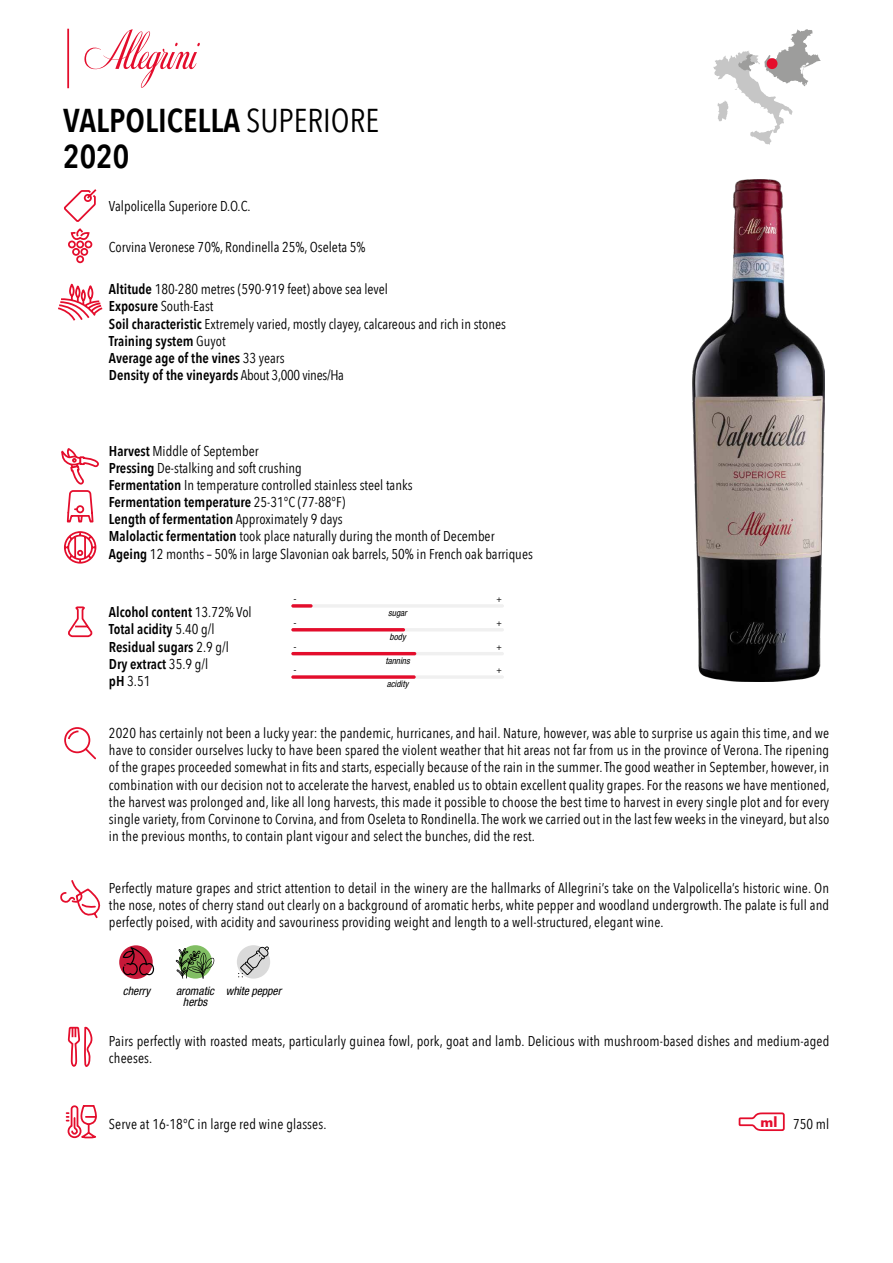
<style>
.page{position:relative;width:893px;height:1263px;background:#fff}
.page>*{position:absolute;margin:0;border:0;box-sizing:border-box;transform-origin:0 0}
.t1{font:600 33px/36px "Avenir Next Condensed";color:#000}
.t2{font:14.25px/17.1px "Avenir Next Condensed";color:#000}
.t3{font:600 14.25px/17.1px "Avenir Next Condensed";color:#000}
.t4{font:italic condensed 11.7px/10.8px "Helvetica Neue LT Std";color:#000;text-align:center}
.t5{font:italic condensed 9px "Helvetica Neue LT Std";color:#000}
.t6{font:condensed 9px "Helvetica Neue LT Std";color:#000}
.s1{font-weight:400}
.s2{font-weight:600}
.s3{font-family:"Futura";font-weight:700;font-size:12.9px;color:#e40d2c}
</style>
<div class="page">
<svg style="left:84px;top:29px;width:116px;height:59px"></svg>
<svg style="left:64px;top:189px;width:33px;height:75px"></svg>
<svg style="left:58px;top:283px;width:45px;height:38px"></svg>
<svg style="left:64px;top:727px;width:32px;height:33px"></svg>
<svg style="left:60px;top:880px;width:41px;height:39px"></svg>
<svg style="left:65px;top:1026px;width:32px;height:113px"></svg>
<hr style="left:67px;top:29px;width:2px;height:59px;background:#e40d2c">
<svg style="left:738px;top:1112px;width:47px;height:19px"></svg>
<svg style="left:713px;top:29px;width:108px;height:116px"></svg>
<svg style="left:68px;top:606px;width:25px;height:32px"></svg>
<hr style="left:291px;top:604px;width:213px;height:4px;background:#f0f0f0;border-radius:2px">
<hr style="left:291px;top:628px;width:213px;height:3px;background:#f0f0f0;border-radius:2px">
<hr style="left:291px;top:652px;width:213px;height:3px;background:#f0f0f0;border-radius:2px">
<svg style="left:291px;top:604px;width:22px;height:4px"></svg>
<hr style="left:291px;top:628px;width:114px;height:3px;background:#e40d2c;border-radius:2px">
<hr style="left:291px;top:652px;width:125px;height:3px;background:#e40d2c;border-radius:2px">
<hr style="left:291px;top:675px;width:213px;height:4px;background:#f0f0f0;border-radius:2px">
<svg style="left:291px;top:675px;width:125px;height:4px"></svg>
<svg style="left:61px;top:448px;width:38px;height:116px"></svg>
<div style="left:179px;top:945px;width:33px;height:33px;background:#81be63;border-radius:50%"></div>
<svg style="left:237px;top:945px;width:33px;height:33px"></svg>
<svg style="left:238px;top:946px;width:31px;height:31px"></svg>
<img style="left:692px;top:180px;width:133px;height:502px">
<svg style="left:119px;top:945px;width:34px;height:34px"></svg>
<svg style="left:123px;top:947px;width:31px;height:29px"></svg>
<svg style="left:176px;top:948px;width:38px;height:31px"></svg>
<h1 class="t1" style="left:63px;top:101px;width:318px">VALPOLICELLA <span class="s1">SUPERIORE<br></span>2020</h1>
<p class="t2" style="left:109px;top:196px;width:143px">Valpolicella Superiore D.O.C.</p>
<p class="t2" style="left:109px;top:238px;width:258px">Corvina Veronese 70%, Rondinella 25%, Oseleta 5%</p>
<p class="t2" style="left:109px;top:280px;width:399px"><span class="s2">Altitude</span> 180-280 metres (590-919 feet) above sea level<br><span class="s2">Exposure</span> South-East<br><span class="s2">Soil characteristic</span> Extremely varied, mostly clayey, calcareous and rich in stones <span class="s2">Training system</span> Guyot<br><span class="s2">Average age of the vines</span> 33 years<br><span class="s2">Density of the vineyards</span> About 3,000 vines/Ha</p>
<p class="t2" style="left:109px;top:442px;width:425px"><span class="s2">Harvest</span> Middle of September<br><span class="s2">Pressing</span> De-stalking and soft crushing<br><span class="s2">Fermentation</span> In temperature controlled stainless steel tanks<br><span class="s2">Fermentation temperature</span> 25-31°C (77-88°F)<br><span class="s2">Length of fermentation</span> Approximately 9 days<br><span class="s2">Malolactic fermentation</span> took place naturally during the month of December <span class="s2">Ageing</span> 12 months – 50% in large Slavonian oak barrels, 50% in French oak barriques</p>
<p class="t6" style="left:293px;top:594px;width:5px">-</p>
<p class="t6" style="left:496px;top:594px;width:7px">+</p>
<p class="t3" style="left:109px;top:603px;width:144px">Alcohol content <span class="s1">13.72% Vol<br></span>Total acidity <span class="s1">5.40 g/l<br></span>Residual sugars <span class="s1">2.9 g/l<br></span>Dry extract <span class="s1">35.9 g/l<br></span>pH <span class="s1">3.51</span></p>
<p class="t5" style="left:388px;top:608px;width:20px">sugar</p>
<p class="t6" style="left:496px;top:618px;width:7px">+</p>
<p class="t6" style="left:293px;top:618px;width:5px">-</p>
<p class="t5" style="left:390px;top:632px;width:18px">body</p>
<p class="t5" style="left:385px;top:655px;width:26px">tannins</p>
<p class="t6" style="left:496px;top:641px;width:7px">+</p>
<p class="t6" style="left:293px;top:641px;width:5px">-</p>
<p class="t6" style="left:293px;top:665px;width:5px">-</p>
<p class="t6" style="left:496px;top:665px;width:7px">+</p>
<p class="t5" style="left:387px;top:679px;width:23px">acidity</p>
<p class="t2" style="left:109px;top:724px;width:722px;text-align:justify">2020 has certainly not been a lucky year: the pandemic, hurricanes, and hail. Nature, however, was able to surprise us again this time, and we have to consider ourselves lucky to have been spared the violent weather that hit areas not far from us in the province of Verona. The ripening of the grapes proceeded somewhat in fits and starts, especially because of the rain in the summer. The good weather in September, however, in combination with our decision not to accelerate the harvest, enabled us to obtain excellent quality grapes. For the reasons we have mentioned, the harvest was prolonged and, like all long harvests, this made it possible to choose the best time to harvest in every single plot and for every single variety, from Corvinone to Corvina, and from Oseleta to Rondinella. The work we carried out in the last few weeks in the vineyard, but also in the previous months, to contain plant vigour and select the bunches, did the rest.</p>
<p class="t2" style="left:109px;top:879px;width:722px;text-align:justify">Perfectly mature grapes and strict attention to detail in the winery are the hallmarks of Allegrini’s take on the Valpolicella’s historic wine. On the nose, notes of cherry stand out clearly on a background of aromatic herbs, white pepper and woodland undergrowth. The palate is full and perfectly poised, with acidity and savouriness providing weight and length to a well-structured, elegant wine.</p>
<p class="t4" style="left:123px;top:986px;width:29px">cherry</p>
<p class="t4" style="left:176px;top:985px;width:40px">aromatic herbs</p>
<p class="t4" style="left:226px;top:985px;width:57px">white pepper</p>
<p class="t2" style="left:109px;top:1032px;width:722px">Pairs perfectly with roasted meats, particularly guinea fowl, pork, goat and lamb. Delicious with mushroom-based dishes and medium-aged cheeses.</p>
<p class="t2" style="left:109px;top:1115px;width:219px">Serve at 16-18°C in large red wine glasses.</p>
<p class="t2" style="left:761px;top:1115px;width:70px"><span class="s3">ml</span> 750 ml</p>
</div>
